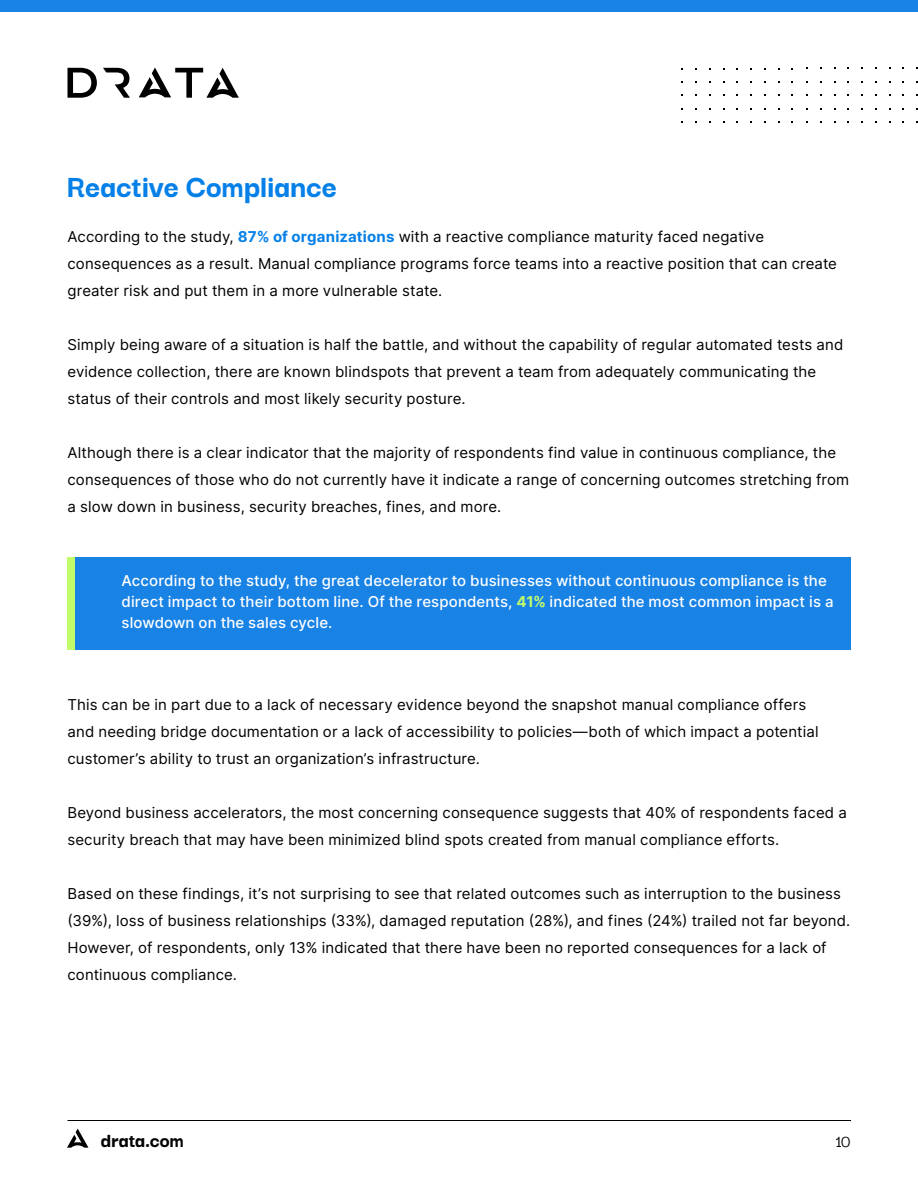
<style>
.page{position:relative;width:918px;height:1188px;background:#fff}
.page>*{position:absolute;margin:0;border:0;box-sizing:border-box;transform-origin:0 0}
.t1{font:800 33px "Darker Grotesque";color:#0580e8}
.t2{font:800 21px "Darker Grotesque";color:#000}
.t3{font:500 18px "Darker Grotesque";color:#000}
.t4{font:15px/27px "Inter";letter-spacing:.01em;color:#000}
.t5{font:500 15px/21px "Inter";letter-spacing:.01em;color:#fff}
.s1{font-weight:700;color:#0580e8}
.s2{font-weight:700;color:#c1fd6b}
</style>
<div class="page">
<hr style="left:68px;top:1120px;width:783px;height:1px;background:#000">
<div style="left:0;top:0;width:918px;height:12px;background:#1882e5"></div>
<svg style="left:67px;top:1129px;width:21px;height:19px"></svg>
<div style="left:75px;top:557px;width:775px;height:93px;background:#1882e5"></div>
<div style="left:68px;top:557px;width:7px;height:93px;background:#c1fd6b"></div>
<svg style="left:67px;top:67px;width:172px;height:31px"></svg>
<h1 class="t1" style="left:67px;top:162px;width:272px">Reactive Compliance</h1>
<p class="t4" style="left:68px;top:222px;width:771px">According to the study, <span class="s1">87% of organizations</span> with a reactive compliance maturity faced negative consequences as a result. Manual compliance programs force teams into a reactive position that can create greater risk and put them in a more vulnerable state.</p>
<p class="t4" style="left:68px;top:330px;width:777px">Simply being aware of a situation is half the battle, and without the capability of regular automated tests and evidence collection, there are known blindspots that prevent a team from adequately communicating the status of their controls and most likely security posture.</p>
<p class="t4" style="left:68px;top:438px;width:783px">Although there is a clear indicator that the majority of respondents find value in continuous compliance, the consequences of those who do not currently have it indicate a range of concerning outcomes stretching from a slow down in business, security breaches, fines, and more.</p>
<p class="t5" style="left:122px;top:570px;width:714px">According to the study, the great decelerator to businesses without continuous compliance is the direct impact to their bottom line. Of the respondents, <span class="s2">41%</span> indicated the most common impact is a slowdown on the sales cycle.</p>
<p class="t4" style="left:68px;top:691px;width:753px">This can be in part due to a lack of necessary evidence beyond the snapshot manual compliance offers and needing bridge documentation or a lack of accessibility to policies—both of which impact a potential customer’s ability to trust an organization’s infrastructure.</p>
<p class="t4" style="left:68px;top:799px;width:781px">Beyond business accelerators, the most concerning consequence suggests that 40% of respondents faced a security breach that may have been minimized blind spots created from manual compliance efforts.</p>
<p class="t4" style="left:68px;top:880px;width:784px">Based on these findings, it’s not surprising to see that related outcomes such as interruption to the business (39%), loss of business relationships (33%), damaged reputation (28%), and fines (24%) trailed not far beyond.<br>However, of respondents, only 13% indicated that there have been no reported consequences for a lack of continuous compliance.</p>
<h2 class="t2" style="left:100px;top:1125px;width:85px">drata.com</h2>
<p class="t3" style="left:836px;top:1128px;width:16px">10</p>
</div>
